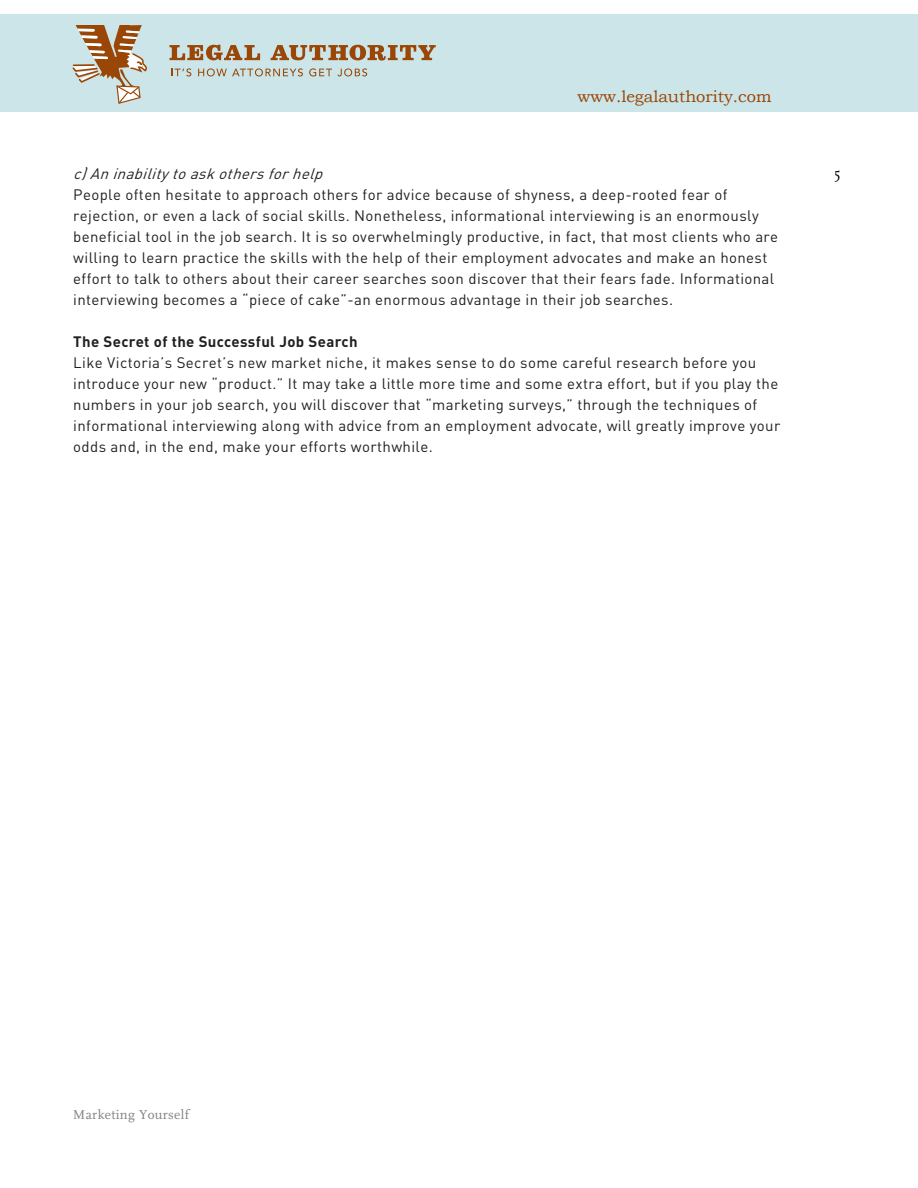
<style>
.page{position:relative;width:918px;height:1188px;background:#fff}
.page>*{position:absolute;margin:0;border:0;box-sizing:border-box;transform-origin:0 0}
.t1{font:16.5px "Bookman Old Style";color:#994606}
.body_text{font:15px/21px "DIN";letter-spacing:.025em;color:#231f20}
.body_text-2{font:700 15px "DIN";letter-spacing:.025em;color:#231f20}
.body_text-3{font:italic 15px "DIN";color:#231f20}
.t2{font:13.5px "FF Scala";letter-spacing:.025em;color:#808080}
</style>
<div class="page">
<div style="left:0;top:14px;width:918px;height:97px;background:#cce5e9"></div>
<svg style="left:72px;top:25px;width:75px;height:79px"></svg>
<svg style="left:170px;top:45px;width:90px;height:15px"></svg>
<svg style="left:271px;top:45px;width:165px;height:16px"></svg>
<svg style="left:171px;top:68px;width:20px;height:8px"></svg>
<svg style="left:198px;top:68px;width:105px;height:8px"></svg>
<svg style="left:309px;top:68px;width:58px;height:8px"></svg>
<p class="t1" style="left:577px;top:86px;width:196px">www.legalauthority.com</p>
<p class="body_text-3" style="left:73px;top:164px;width:256px">c)Aninabilitytoaskothersforhelp</p>
<p class="body_text" style="left:73px;top:183px;width:706px">People often hesitate to approach others for advice because of shyness, a deep-rooted fear of rejection, or even a lack of social skills. Nonetheless, informational interviewing is an enormously beneficial tool in the job search. It is so overwhelmingly productive, in fact, that most clients who are willing to learn practice the skills with the help of their employment advocates and make an honest effort to talk to others about their career searches soon discover that their fears fade. Informational interviewing becomes a “piece of cake”-an enormous advantage in their job searches.</p>
<p class="body_text-2" style="left:73px;top:331px;width:286px">The Secret of the Successful Job Search</p>
<p class="body_text" style="left:73px;top:351px;width:709px">Like Victoria’s Secret’s new market niche, it makes sense to do some careful research before you introduce your new “product.” It may take a little more time and some extra effort, but if you play the numbers in your job search, you will discover that “marketing surveys,” through the techniques of informational interviewing along with advice from an employment advocate, will greatly improve your odds and, in the end, make your efforts worthwhile.</p>
<p class="t2" style="left:73px;top:1107px;width:117px">Marketing Yourself</p>
</div>
